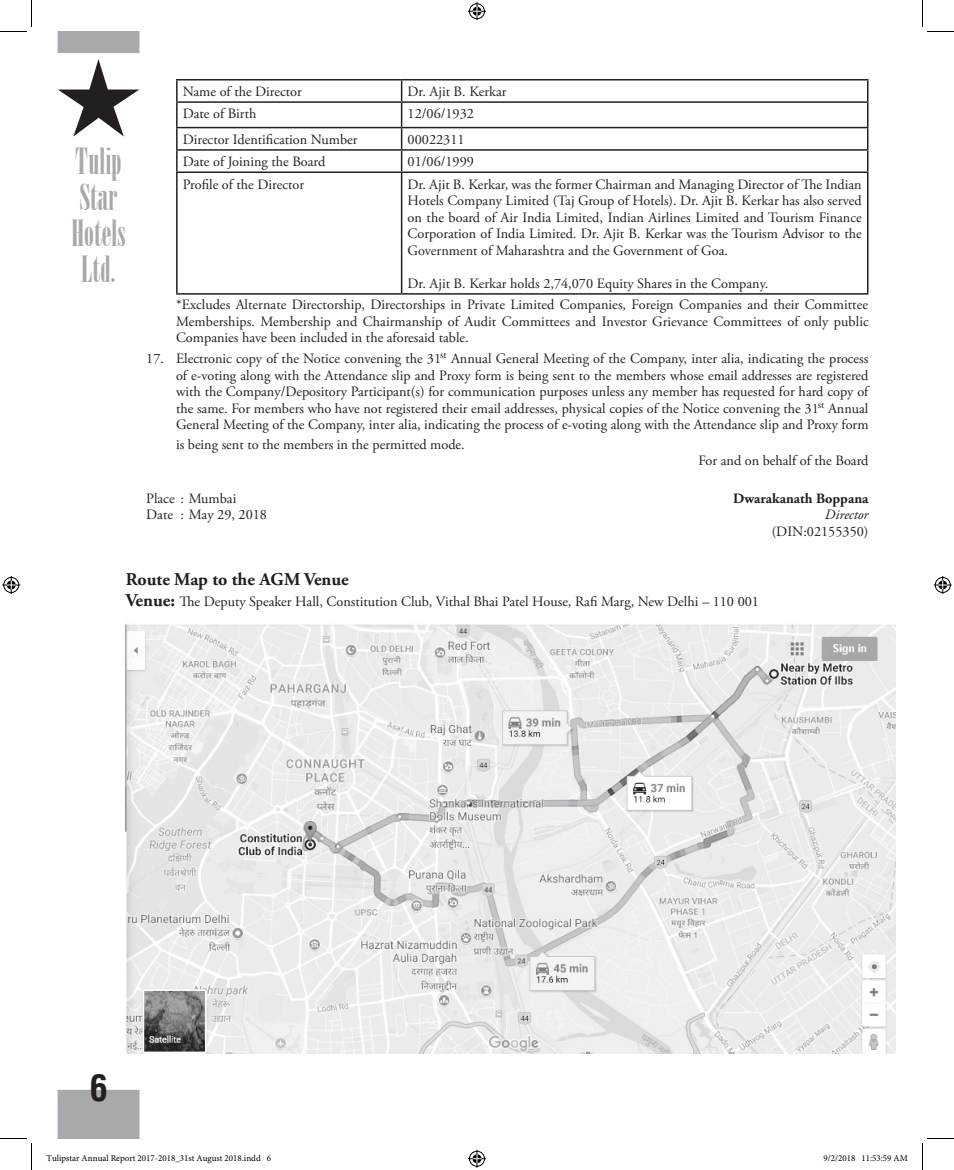
<style>
.page{position:relative;width:954px;height:1170px;background:#fff}
.page>*{position:absolute;margin:0;border:0;box-sizing:border-box;transform-origin:0 0}
.t1{font:36px/36px "Onyx";color:#a8a9ad}
.t2{font:700 condensed 36px "Helvetica";color:#231f20}
.t3{font:700 18px "Adobe Garamond Pro";color:#231f20}
.TAB{font:14.25px/16.5px "Adobe Garamond Pro";color:#231f20;text-align:justify}
.t4{font:700 14.25px "Adobe Garamond Pro";color:#231f20}
.t5{font:9px "Minion Pro";color:#000}
.s1{font-style:italic}
.s2{font-weight:700;font-size:18px}
</style>
<div class="page">
<div style="left:58px;top:32px;width:82px;height:21px;background:#a8a9ad"></div>
<div style="left:58px;top:1090px;width:82px;height:48px;background:#a8a9ad"></div>
<svg style="left:58px;top:59px;width:81px;height:77px"></svg>
<hr style="left:176px;top:79px;width:226px;height:2px;background:#231f20">
<hr style="left:176px;top:81px;width:2px;height:20px;background:#231f20">
<hr style="left:402px;top:79px;width:466px;height:2px;background:#231f20">
<hr style="left:176px;top:101px;width:226px;height:2px;background:#231f20">
<hr style="left:176px;top:103px;width:2px;height:24px;background:#231f20">
<hr style="left:402px;top:101px;width:466px;height:2px;background:#231f20">
<hr style="left:176px;top:127px;width:226px;height:1px;background:#231f20">
<hr style="left:176px;top:128px;width:2px;height:21px;background:#231f20">
<hr style="left:402px;top:127px;width:466px;height:1px;background:#231f20">
<hr style="left:176px;top:149px;width:226px;height:2px;background:#231f20">
<hr style="left:176px;top:151px;width:2px;height:21px;background:#231f20">
<hr style="left:402px;top:149px;width:466px;height:2px;background:#231f20">
<svg style="left:401px;top:81px;width:1px;height:91px"></svg>
<svg style="left:867px;top:81px;width:1px;height:91px"></svg>
<hr style="left:176px;top:172px;width:226px;height:1px;background:#231f20">
<hr style="left:176px;top:173px;width:2px;height:120px;background:#231f20">
<hr style="left:402px;top:172px;width:466px;height:1px;background:#231f20">
<hr style="left:401px;top:173px;width:1px;height:120px;background:#231f20">
<hr style="left:867px;top:173px;width:1px;height:120px;background:#231f20">
<hr style="left:176px;top:293px;width:226px;height:2px;background:#231f20">
<hr style="left:402px;top:293px;width:466px;height:2px;background:#231f20">
<img style="left:126px;top:624px;width:770px;height:429px">
<svg style="left:0;top:0;width:32px;height:32px"></svg>
<svg style="left:0;top:1138px;width:32px;height:32px"></svg>
<svg style="left:922px;top:0;width:32px;height:32px"></svg>
<svg style="left:922px;top:1138px;width:32px;height:32px"></svg>
<svg style="left:468px;top:2px;width:18px;height:18px"></svg>
<svg style="left:468px;top:1150px;width:18px;height:18px"></svg>
<svg style="left:2px;top:576px;width:18px;height:18px"></svg>
<svg style="left:934px;top:576px;width:18px;height:18px"></svg>
<p class="TAB" style="left:183px;top:84px;width:121px">Name of the Director</p>
<p class="TAB" style="left:408px;top:84px;width:100px">Dr. Ajit B. Kerkar</p>
<p class="TAB" style="left:183px;top:106px;width:75px">Date of Birth</p>
<p class="TAB" style="left:408px;top:106px;width:68px">12/06/1932</p>
<p class="TAB" style="left:183px;top:132px;width:176px">Director Identification Number</p>
<p class="TAB" style="left:408px;top:132px;width:58px">00022311</p>
<p class="TAB" style="left:183px;top:154px;width:144px">Date of Joining the Board</p>
<p class="TAB" style="left:408px;top:154px;width:68px">01/06/1999</p>
<p class="TAB" style="left:183px;top:176px;width:123px">Profile of the Director</p>
<p class="TAB" style="left:408px;top:176px;width:456px">Dr. Ajit B. Kerkar, was the former Chairman and Managing Director of The Indian Hotels Company Limited (Taj Group of Hotels). Dr. Ajit B. Kerkar has also served on the board of Air India Limited, Indian Airlines Limited and Tourism Finance Corporation of India Limited. Dr. Ajit B. Kerkar was the Tourism Advisor to the Government of Maharashtra and the Government of Goa.</p>
<p class="TAB" style="left:408px;top:276px;width:362px">Dr. Ajit B. Kerkar holds 2,74,070 Equity Shares in the Company.</p>
<p class="TAB" style="left:176px;top:297px;width:694px">*Excludes Alternate Directorship, Directorships in Private Limited Companies, Foreign Companies and their Committee Memberships. Membership and Chairmanship of Audit Committees and Investor Grievance Committees of only public Companies have been included in the aforesaid table.</p>
<p class="TAB" style="left:176px;top:351px;width:694px;text-indent:-30px">17. Electronic copy of the Notice convening the 31<sup>st</sup> Annual General Meeting of the Company, inter alia, indicating the process of e-voting along with the Attendance slip and Proxy form is being sent to the members whose email addresses are registered with the Company/Depository Participant(s) for communication purposes unless any member has requested for hard copy of the same. For members who have not registered their email addresses, physical copies of the Notice convening the 31<sup>st</sup> Annual General Meeting of the Company, inter alia, indicating the process of e-voting along with the Attendance slip and Proxy form</p>
<p class="TAB" style="left:176px;top:436px;width:290px">is being sent to the members in the permitted mode.</p>
<p class="TAB" style="left:698px;top:453px;width:172px">For and on behalf of the Board</p>
<p class="TAB" style="left:146px;top:490px;width:92px">Place : Mumbai</p>
<p class="t4" style="left:733px;top:490px;width:137px">Dwarakanath Boppana</p>
<p class="TAB" style="left:146px;top:507px;width:122px">Date : May 29, 2018</p>
<p class="TAB" style="left:772px;top:507px;width:98px;text-align:right"><span class="s1">Director </span>(DIN:02155350)</p>
<p class="t3" style="left:126px;top:569px;width:225px">Route Map to the AGM Venue</p>
<p class="TAB" style="left:126px;top:594px;width:635px"><span class="s2">Venue:</span> The Deputy Speaker Hall, Constitution Club, Vithal Bhai Patel House, Rafi Marg, New Delhi – 110 001</p>
<h1 class="t1" style="left:71px;top:143px;width:56px">Tulip<br>Star<br>Hotels<br>Ltd.</h1>
<h1 class="t2" style="left:90px;top:1064px;width:19px">6</h1>
<p class="t5" style="left:46px;top:1152px;width:226px">Tulipstar Annual Report 2017-2018_31st August 2018.indd 6</p>
<p class="t5" style="left:824px;top:1152px;width:86px">9/2/2018 11:53:59 AM</p>
</div>
